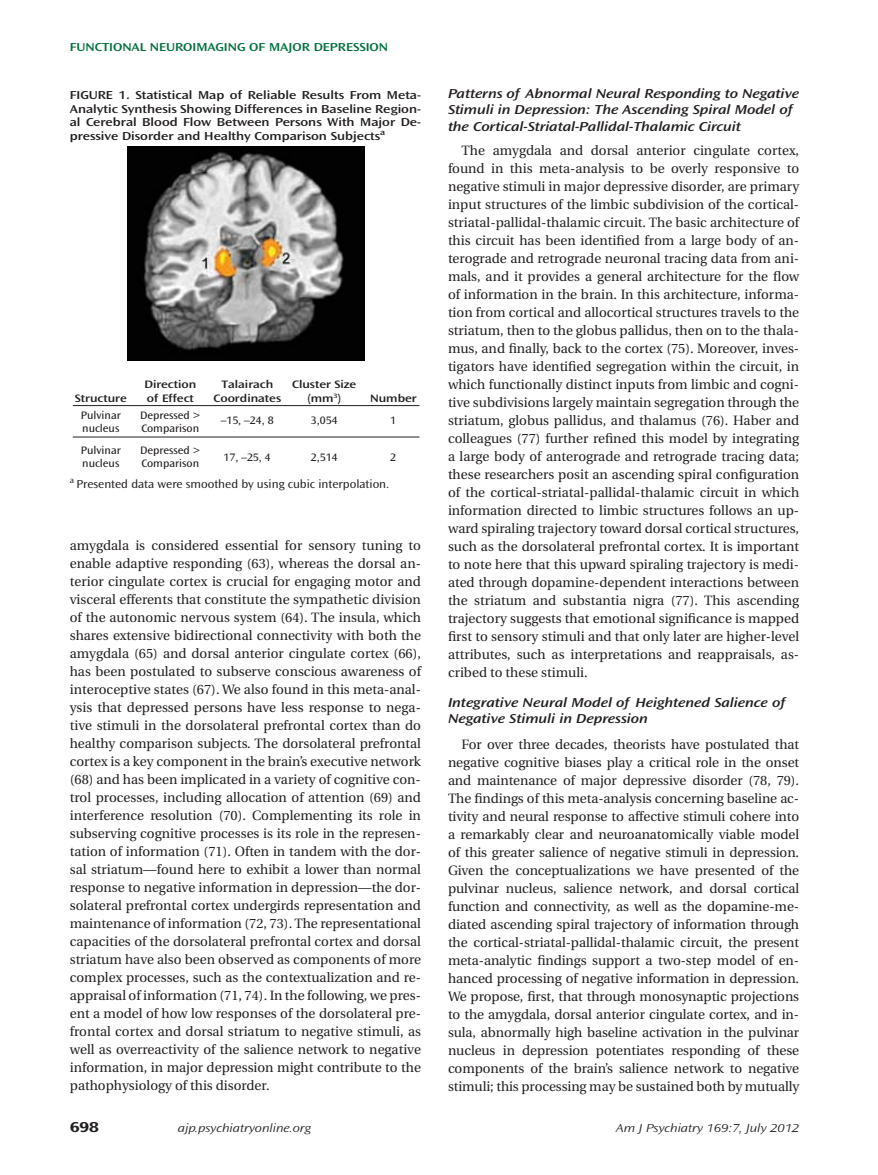
<style>
.page{position:relative;width:878px;height:1175px;background:#fff}
.page>*{position:absolute;margin:0;border:0;box-sizing:border-box;transform-origin:0 0}
.t1{font:15px "Ocean Sans MM 648 800";color:#231f20}
.t2{font:13.5px/18px "Utopia";color:#231f20;text-align:justify}
.t3{font:13.5px/16.5px "Ocean Sans MM It 512 800";letter-spacing:.12em;color:#231f20}
.t4{font:12px/13.5px "Ocean Sans MM 512 800";letter-spacing:.115em;color:#231f20;text-align:justify}
.t5{font:12px "Ocean Sans MM 360 600";letter-spacing:.04em;color:#231f20}
.t6{font:12px "Ocean Sans MM It 310 800";letter-spacing:.09em;color:#231f20}
.t7{font:12px "Ocean Sans MM 512 800";letter-spacing:.15em;color:#00703c}
.t8{font:11.25px/13.5px "Ocean Sans MM 403 572";color:#231f20}
.t9{font:11.25px/13.5px "Ocean Sans MM 512 800";color:#231f20;text-align:center}
</style>
<div class="page">
<img style="left:128px;top:146px;width:236px;height:214px">
<hr style="left:73px;top:436px;width:346px;height:1px;background:#231f20">
<hr style="left:73px;top:405px;width:346px;height:1px;background:#231f20">
<p class="t7" style="left:70px;top:41px;width:16px">Func</p>
<p class="t7" style="left:102px;top:41px;width:99px">tiona l Neuroimaging</p>
<p class="t7" style="left:249px;top:41px;width:137px">of Major Depr ession</p>
<p class="t4" style="left:70px;top:88px;width:352px">FIGURE 1. Statistical Map of Reliable Results From Meta-Analytic Synthesis Showing Differences in Baseline Region&shy;al Cerebral Blood Flow Between Persons With Major De&shy;pressive Disorder and Healthy Comparison Subjects<sup>a</sup></p>
<p class="t9" style="left:75px;top:391px;width:53px">Structure</p>
<p class="t8" style="left:81px;top:408px;width:42px">Pulvinar nucleus</p>
<p class="t8" style="left:81px;top:443px;width:42px">Pulvinar nucleus</p>
<p class="t9" style="left:144px;top:377px;width:53px;text-align:left">Direction of Effect</p>
<p class="t8" style="left:140px;top:408px;width:62px">Depressed &gt;<br>Comparison</p>
<p class="t8" style="left:140px;top:443px;width:62px">Depressed &gt;<br>Comparison</p>
<p class="t9" style="left:213px;top:377px;width:69px">Talairach<br>Coordinates</p>
<p class="t8" style="left:221px;top:414px;width:54px">–15, –24, 8</p>
<p class="t8" style="left:223px;top:450px;width:49px">17, –25, 4</p>
<p class="t9" style="left:292px;top:377px;width:66px">Cluster Size (mm<sup>3</sup>)</p>
<p class="t8" style="left:311px;top:414px;width:28px">3,054</p>
<p class="t8" style="left:311px;top:450px;width:28px">2,514</p>
<p class="t9" style="left:370px;top:391px;width:48px">Number</p>
<p class="t8" style="left:390px;top:414px;width:7px">1</p>
<p class="t8" style="left:390px;top:450px;width:7px">2</p>
<p class="t5" style="left:70px;top:477px;width:321px"><sup>a</sup> Presented data were smoothed by using cubic interpolation.</p>
<p class="t2" style="left:70px;top:537px;width:353px">amygdala is considered essential for sensory tuning to enable adaptive responding (63), whereas the dorsal an&shy;terior cingulate cortex is crucial for engaging motor and visceral efferents that constitute the sympathetic division of the autonomic nervous system (64). The insula, which shares extensive bidirectional connectivity with both the amygdala (65) and dorsal anterior cingulate cortex (66), has been postulated to subserve conscious awareness of interoceptive states (67). We also found in this meta-anal&shy;ysis that depressed persons have less response to nega&shy;tive stimuli in the dorsolateral prefrontal cortex than do healthy comparison subjects. The dorsolateral prefrontal cortex is a key component in the brain’s executive network (68) and has been implicated in a variety of cognitive con&shy;trol processes, including allocation of attention (69) and interference resolution (70). Complementing its role in subserving cognitive processes is its role in the represen&shy;tation of information (71). Often in tandem with the dor&shy;sal striatum—found here to exhibit a lower than normal response to negative information in depression—the dor&shy;solateral prefrontal cortex undergirds representation and maintenance of information (72, 73). The representational capacities of the dorsolateral prefrontal cortex and dorsal striatum have also been observed as components of more complex processes, such as the contextualization and re&shy;appraisal of information (71, 74). In the following, we pres&shy;ent a model of how low responses of the dorsolateral pre&shy;frontal cortex and dorsal striatum to negative stimuli, as well as overreactivity of the salience network to negative information, in major depression might contribute to the pathophysiology of this disorder.</p>
<p class="t3" style="left:448px;top:85px;width:351px">Patterns of Abnormal Neural Responding to Negative<br>Stimuli in Depression: The Ascending Spiral Model of the Cortical-Striatal-Pallidal-Thalam ic Circuit</p>
<p class="t2" style="left:448px;top:141px;width:353px;text-indent:14px">The amygdala and dorsal anterior cingulate cortex, found in this meta-analysis to be overly responsive to negative stimuli in major depressive disorder, are primary input structures of the limbic subdivision of the cortical&shy;striatal-pallidal-thalamic circuit. The basic architecture of this circuit has been identified from a large body of an&shy;terograde and retrograde neuronal tracing data from ani&shy;mals, and it provides a general architecture for the flow of information in the brain. In this architecture, informa&shy;tion from cortical and allocortical structures travels to the striatum, then to the globus pallidus, then on to the thala&shy;mus, and finally, back to the cortex (75). Moreover, inves&shy;tigators have identified segregation within the circuit, in which functionally distinct inputs from limbic and cogni&shy;tive subdivisions largely maintain segregation through the striatum, globus pallidus, and thalamus (76). Haber and colleagues (77) further refined this model by integrating a large body of anterograde and retrograde tracing data; these researchers posit an ascending spiral configuration of the cortical-striatal-pallidal-thalamic circuit in which information directed to limbic structures follows an up&shy;ward spiraling trajectory toward dorsal cortical structures, such as the dorsolateral prefrontal cortex. It is important to note here that this upward spiraling trajectory is medi&shy;ated through dopamine-dependent interactions between the striatum and substantia nigra (77). This ascending trajectory suggests that emotional significance is mapped first to sensory stimuli and that only later are higher-level attributes, such as interpretations and reappraisals, as&shy;cribed to these stimuli.</p>
<p class="t3" style="left:448px;top:694px;width:338px">Integrative Neural Model of Heightened Salience of<br>Negative Stimuli in Depression</p>
<p class="t2" style="left:448px;top:735px;width:353px;text-indent:14px">For over three decades, theorists have postulated that negative cognitive biases play a critical role in the onset and maintenance of major depressive disorder (78, 79).<br>The findings of this meta-analysis concerning baseline ac&shy;tivity and neural response to affective stimuli cohere into a remarkably clear and neuroanatomically viable model of this greater salience of negative stimuli in depression.<br>Given the conceptualizations we have presented of the pulvinar nucleus, salience network, and dorsal cortical function and connectivity, as well as the dopamine-me&shy;diated ascending spiral trajectory of information through the cortical-striatal-pallidal-thalamic circuit, the present meta-analytic findings support a two-step model of en&shy;hanced processing of negative information in depression.<br>We propose, first, that through monosynaptic projections to the amygdala, dorsal anterior cingulate cortex, and in&shy;sula, abnormally high baseline activation in the pulvinar nucleus in depression potentiates responding of these components of the brain’s salience network to negative stimuli; this processing may be sustained both by mutually</p>
<p class="t1" style="left:70px;top:1118px;width:28px">698</p>
<p class="t6" style="left:178px;top:1121px;width:133px">ajp.psychiatryonline.org</p>
<p class="t6" style="left:616px;top:1121px;width:183px">Am J Psychiatry 169:7, July 2012</p>
</div>
